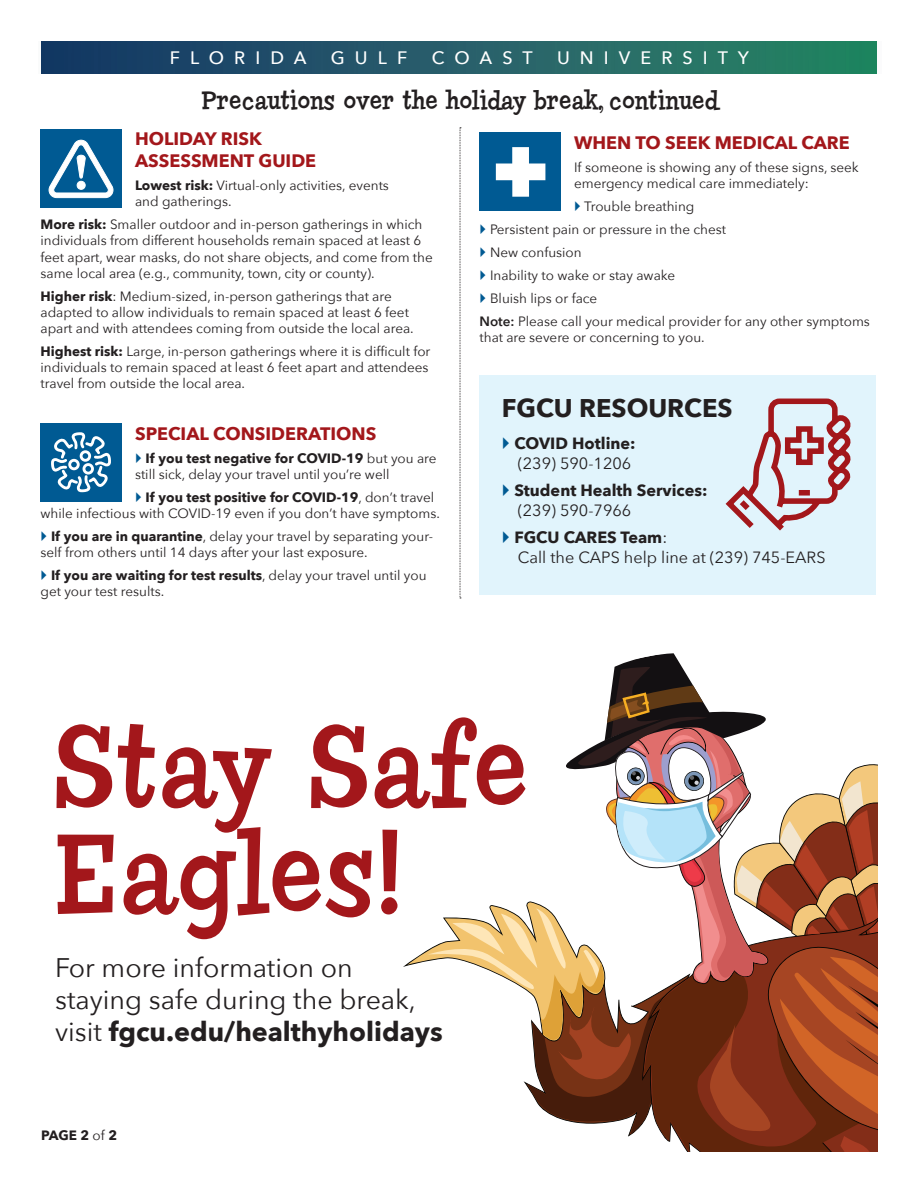
<style>
.page{position:relative;width:918px;height:1188px;background:#fff}
.page>*{position:absolute;margin:0;border:0;box-sizing:border-box;transform-origin:0 0}
.t1{font:113.4px "Chowderhead";letter-spacing:.04em;color:#a3171b;scale:.93 1}
.t2{font:26.85px/32.2px "Avenir Next";color:#231f20}
.t3{font:25.5px "Chowderhead";letter-spacing:.04em;color:#231f20;scale:.93 1}
.t4{font:700 25.5px "Avenir Next";color:#231f20}
.t5{font:700 18px/21.6px "Avenir Next";color:#a3171b}
.t6{font:500 18px "Avenir Next";letter-spacing:.56em;color:#fff}
.t7{font:700 16.2px/19.5px "Avenir Next";color:#231f20}
.t8{font:16.2px/19.5px "Avenir Next";color:#231f20}
.t9{font:13.5px/16.2px "Avenir Next";color:#231f20}
.t10{font:700 13.5px "Avenir Next";color:#231f20}
.s1{font-weight:700}
.s2{font-weight:600}
.s3{font-weight:400}
</style>
<div class="page">
<svg style="left:460px;top:127px;width:1px;height:472px"></svg>
<svg style="left:41px;top:41px;width:836px;height:33px;background:#225e66"></svg>
<div style="left:40px;top:423px;width:82px;height:79px;background:#005a93"></div>
<div style="left:40px;top:129px;width:82px;height:79px;background:#005a93"></div>
<div style="left:480px;top:132px;width:81px;height:79px;background:#005a93"></div>
<div style="left:480px;top:376px;width:396px;height:219px;background:#e1f4fc"></div>
<svg style="left:403px;top:653px;width:475px;height:499px"></svg>
<svg style="left:725px;top:398px;width:126px;height:133px"></svg>
<svg style="left:48px;top:139px;width:66px;height:59px"></svg>
<svg style="left:51px;top:432px;width:60px;height:61px"></svg>
<p class="t6" style="left:170px;top:42px;width:138px">FLORIDA</p>
<p class="t6" style="left:331px;top:42px;width:78px">GULF</p>
<p class="t6" style="left:432px;top:42px;width:102px">COAST</p>
<p class="t6" style="left:557px;top:42px;width:194px">UNIVERSITY</p>
<p class="t3" style="left:202px;top:86px;width:556px">Precautions over the holiday break, continued</p>
<p class="t5" style="left:135px;top:128px;width:183px">HOLIDAY RISK<br>ASSESSMENT GUIDE</p>
<p class="t9" style="left:135px;top:177px;width:255px"><span class="s1">Lowest risk:</span> Virtual-only activities, events and gatherings.</p>
<p class="t9" style="left:40px;top:216px;width:394px"><span class="s1">More risk:</span> Smaller outdoor and in-person gatherings in which individuals from different households remain spaced at least 6 feet apart, wear masks, do not share objects, and come from the same local area (e.g., community, town, city or county).</p>
<p class="t9" style="left:40px;top:287px;width:375px"><span class="s1">Higher risk</span>: Medium-sized, in-person gatherings that are adapted to allow individuals to remain spaced at least 6 feet apart and with attendees coming from outside the local area.</p>
<p class="t9" style="left:40px;top:343px;width:391px"><span class="s1">Highest risk:</span> Large, in-person gatherings where it is difficult for individuals to remain spaced at least 6 feet apart and attendees travel from outside the local area.</p>
<p class="t5" style="left:135px;top:422px;width:243px">SPECIAL CONSIDERATIONS</p>
<p class="t9" style="left:135px;top:449px;width:303px;text-indent:11px"><span class="s1">If you test negative for COVID-19</span> but you are still sick, delay your travel until you’re well</p>
<p class="t9" style="left:40px;top:488px;width:401px;text-indent:105px"><span class="s1">If you test positive for COVID-19</span>, don’t travel while infectious with COVID-19 even if you don’t have symptoms.</p>
<p class="t9" style="left:40px;top:528px;width:394px;text-indent:11px"><span class="s1">If you are in quarantine</span>, delay your travel by separating your&shy;self from others until 14 days after your last exposure.</p>
<p class="t9" style="left:40px;top:567px;width:388px;text-indent:11px"><span class="s1">If you are waiting for test results</span>, delay your travel until you get your test results.</p>
<p class="t5" style="left:574px;top:131px;width:277px">WHEN TO SEEK MEDICAL CARE</p>
<p class="t9" style="left:574px;top:158px;width:286px">If someone is showing any of these signs, seek emergency medical care immediately:</p>
<p class="t9" style="left:584px;top:197px;width:112px">Trouble breathing</p>
<p class="t9" style="left:490px;top:220px;width:238px">Persistent pain or pressure in the chest</p>
<p class="t9" style="left:490px;top:243px;width:93px">New confusion</p>
<p class="t9" style="left:490px;top:266px;width:187px">Inability to wake or stay awake</p>
<p class="t9" style="left:490px;top:289px;width:109px">Bluish lips or face</p>
<p class="t9" style="left:480px;top:312px;width:392px"><span class="s2">Note:</span> Please call your medical provider for any other symptoms that are severe or concerning to you.</p>
<p class="t4" style="left:502px;top:386px;width:232px">FGCU RESOURCES</p>
<p class="t7" style="left:514px;top:433px;width:123px">COVID Hotline: <span class="s3">(239) 590-1206</span></p>
<p class="t7" style="left:514px;top:481px;width:195px">Student Health Services: <span class="s3">(239) 590-7966</span></p>
<p class="t8" style="left:514px;top:527px;width:313px"><span class="s1">FGCU CARES Team</span>:<br>Call the CAPS help line at (239) 745-EARS</p>
<p class="t1" style="left:54px;top:703px;width:510px">Stay Safe</p>
<p class="t1" style="left:54px;top:809px;width:374px">Eagles!</p>
<p class="t2" style="left:55px;top:950px;width:389px">For more information on staying safe during the break, visit <span class="s1">fgcu.edu/healthyholidays</span></p>
<p class="t10" style="left:41px;top:1124px;width:78px">PAGE 2 <span class="s3">of</span> 2</p>
</div>
